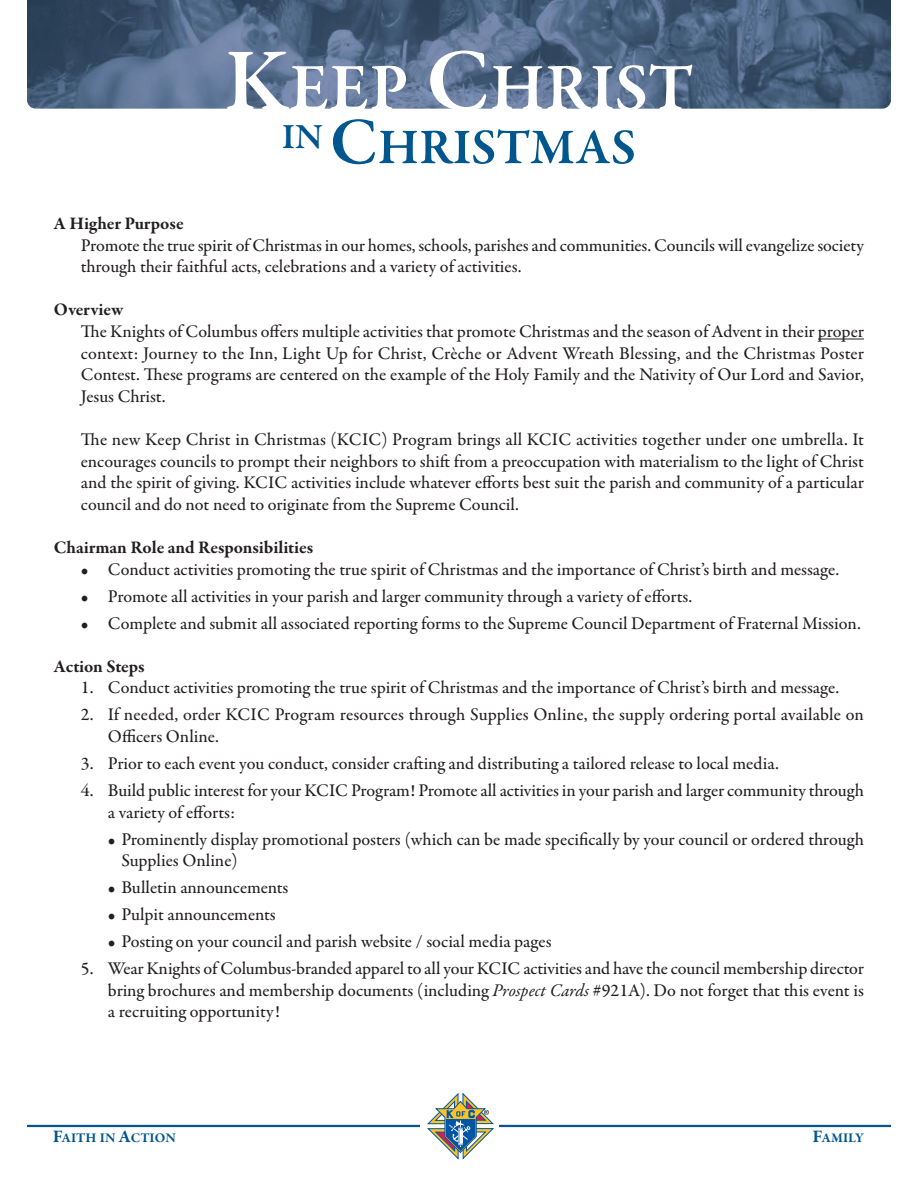
<style>
.page{position:relative;width:918px;height:1188px;background:#fff}
.page>*{position:absolute;margin:0;border:0;box-sizing:border-box;transform-origin:0 0}
.t1{font:600 67.5px "Garamond Premr Pro";letter-spacing:.005em;color:#fff}
.t2{font:600 50.7px "Garamond Premr Pro";color:#01568d}
.t3{font:500 18px/21.6px "Garamond Premr Pro";color:#231f20}
.t4{font:700 18px "Garamond Premr Pro";letter-spacing:-.005em;color:#231f20}
.t5{font:700 13.5px "Garamond Premr Pro";color:#01568d}
.s1{font-size:90px}
.s2{font-size:67.5px}
.s3{font-weight:400;font-style:italic}
.s4{font-size:18px}
</style>
<div class="page">
<img style="left:27px;top:0;width:864px;height:109px">
<hr style="left:27px;top:1125px;width:864px;height:2px;background:#01568d">
<div style="left:421px;top:1090px;width:78px;height:70px;background:#fff"></div>
<svg style="left:427px;top:1093px;width:66px;height:66px"></svg>
<hr style="left:818px;top:339px;width:46px;height:1px;background:#231f20">
<h1 class="t1" style="left:224px;top:62px;width:471px"><span class="s1">K</span>EEP <span class="s1">C</span>HRIST</h1>
<h2 class="t2" style="left:282px;top:127px;width:356px"><sup>IN</sup> <span class="s2">C</span>HRISTMAS</h2>
<p class="t4" style="left:54px;top:216px;width:131px">A Higher Purpose</p>
<p class="t3" style="left:81px;top:236px;width:785px">Promote the true spirit of Christmas in our homes, schools, parishes and communities. Councils will evangelize society through their faithful acts, celebrations and a variety of activities.</p>
<p class="t4" style="left:54px;top:303px;width:71px">Overview</p>
<p class="t3" style="left:81px;top:322px;width:785px;text-align:justify">The Knights of Columbus offers multiple activities that promote Christmas and the season of Advent in their proper context: Journey to the Inn, Light Up for Christ, Crèche or Advent Wreath Blessing, and the Christmas Poster Contest. These programs are centered on the example of the Holy Family and the Nativity of Our Lord and Savior, Jesus Christ.</p>
<p class="t3" style="left:81px;top:430px;width:785px;text-align:justify">The new Keep Christ in Christmas (KCIC) Program brings all KCIC activities together under one umbrella. It encourages councils to prompt their neighbors to shift from a preoccupation with materialism to the light of Christ and the spirit of giving. KCIC activities include whatever efforts best suit the parish and community of a particular council and do not need to originate from the Supreme Council.</p>
<p class="t4" style="left:54px;top:540px;width:261px">Chairman Role and Responsibilities</p>
<p class="t3" style="left:81px;top:560px;width:760px">• Conduct activities promoting the true spirit of Christmas and the importance of Christ’s birth and message.</p>
<p class="t3" style="left:81px;top:587px;width:613px">• Promote all activities in your parish and larger community through a variety of efforts.</p>
<p class="t3" style="left:81px;top:614px;width:781px">• Complete and submit all associated reporting forms to the Supreme Council Department of Fraternal Mission.</p>
<p class="t4" style="left:54px;top:659px;width:92px">Action Steps</p>
<p class="t3" style="left:81px;top:679px;width:760px">1. Conduct activities promoting the true spirit of Christmas and the importance of Christ’s birth and message.</p>
<p class="t3" style="left:108px;top:706px;width:758px;text-indent:-27px">2. If needed, order KCIC Program resources through Supplies Online, the supply ordering portal available on<br>Officers Online.</p>
<p class="t3" style="left:81px;top:754px;width:699px">3. Prior to each event you conduct, consider crafting and distributing a tailored release to local media.</p>
<p class="t3" style="left:108px;top:781px;width:758px;text-indent:-27px">4. Build public interest for your KCIC Program! Promote all activities in your parish and larger community through a variety of efforts:</p>
<p class="t3" style="left:121px;top:830px;width:744px;text-indent:-13px">• Prominently display promotional posters (which can be made specifically by your council or ordered through<br>Supplies Online)</p>
<p class="t3" style="left:108px;top:878px;width:182px">• Bulletin announcements</p>
<p class="t3" style="left:108px;top:905px;width:169px">• Pulpit announcements</p>
<p class="t3" style="left:108px;top:932px;width:445px">• Posting on your council and parish website / social media pages</p>
<p class="t3" style="left:108px;top:959px;width:758px;text-align:justify;text-indent:-27px">5. Wear Knights of Columbus-branded apparel to all your KCIC activities and have the council membership director bring brochures and membership documents (including <span class="s3">Prospect Cards</span> #921A). Do not forget that this event is a recruiting opportunity!</p>
<p class="t5" style="left:53px;top:1132px;width:125px"><span class="s4">F</span>AITH IN <span class="s4">A</span>CTION</p>
<p class="t5" style="left:812px;top:1132px;width:53px"><span class="s4">F</span>AMILY</p>
</div>
